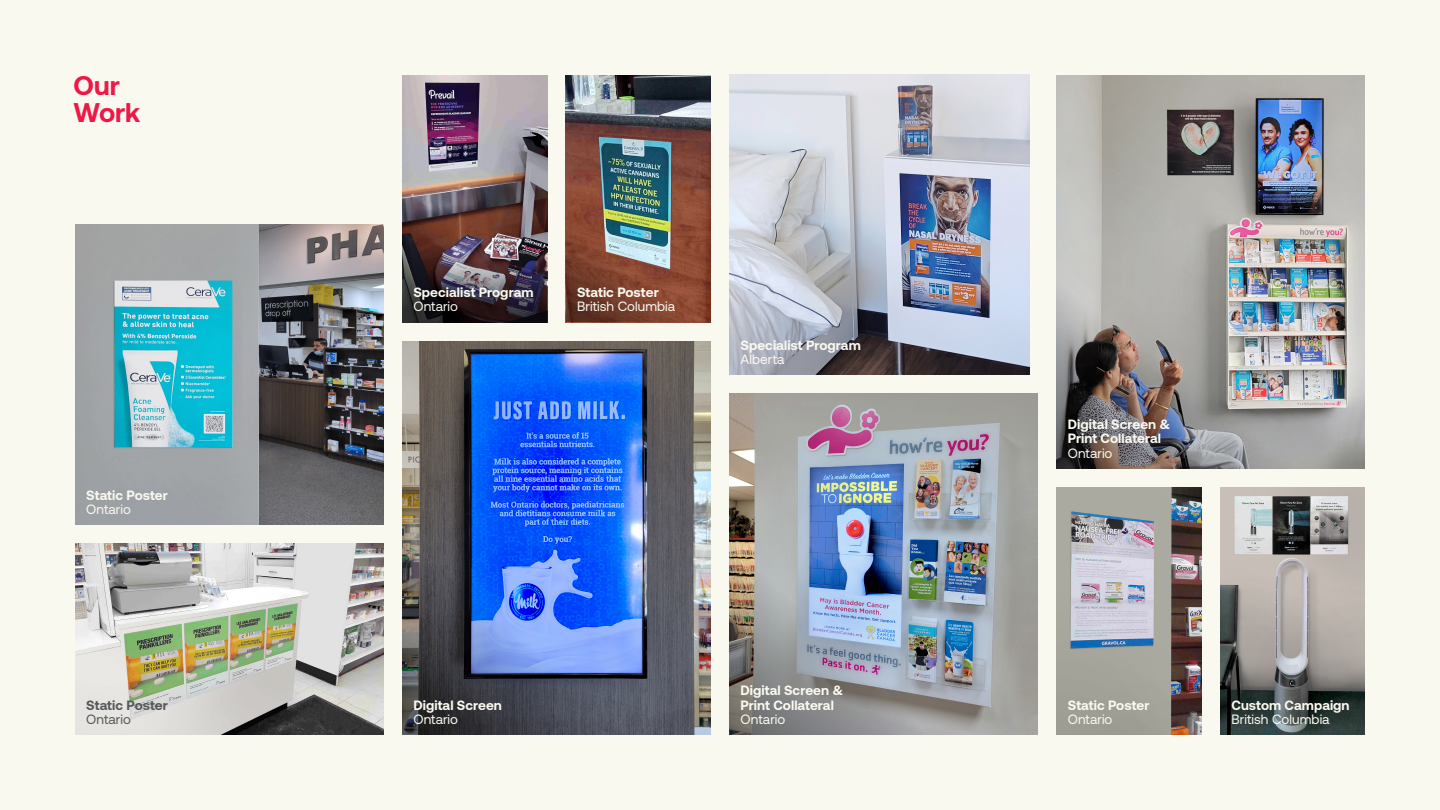
<style>
.page{position:relative;width:1440px;height:810px;background:#faf9f0}
.page>*{position:absolute;margin:0;border:0;box-sizing:border-box;transform-origin:0 0}
.t1{font:700 27px/27px "Aeonik";color:#ed1845}
.t2{font:700 13.5px/14.2px "Aeonik";letter-spacing:.005em;color:#faf9f0}
.t3{font:13.5px/14.2px "Aeonik";letter-spacing:.005em;color:#faf9f0}
.t4{font:700 13.5px/14.2px "Aeonik";letter-spacing:.005em;color:#57585a}
.s1{font-weight:400}
.s2{font-weight:700}
</style>
<div class="page">
<img style="left:75px;top:225px;width:308px;height:300px">
<img style="left:402px;top:341px;width:309px;height:394px">
<img style="left:75px;top:544px;width:308px;height:191px">
<img style="left:1341px;top:75px;width:24px;height:394px">
<img style="left:1057px;top:75px;width:284px;height:394px">
<img style="left:566px;top:75px;width:145px;height:35px">
<img style="left:566px;top:110px;width:145px;height:212px">
<img style="left:729px;top:75px;width:300px;height:300px">
<img style="left:729px;top:393px;width:309px;height:342px">
<img style="left:1220px;top:488px;width:145px;height:247px">
<img style="left:402px;top:75px;width:145px;height:247px">
<img style="left:1057px;top:488px;width:144px;height:247px">
<p class="t1" style="left:74px;top:72px;width:68px">Our<br>Work</p>
<p class="t2" style="left:86px;top:488px;width:83px">Static Poster<br><span class="s1">Ontario</span></p>
<p class="t4" style="left:86px;top:698px;width:83px">Static Poster<br><span class="s1">Ontario</span></p>
<p class="t2" style="left:413px;top:285px;width:122px">Specialist Program<br><span class="s1">Ontario</span></p>
<p class="t3" style="left:577px;top:285px;width:100px"><span class="s2">Static Poster<br></span>British Columbia</p>
<p class="t2" style="left:741px;top:338px;width:122px">Specialist Program<br><span class="s1">Alberta</span></p>
<p class="t2" style="left:413px;top:698px;width:90px">Digital Screen<br><span class="s1">Ontario</span></p>
<p class="t2" style="left:741px;top:683px;width:104px">Digital Screen &amp;<br>Print Collateral<br><span class="s1">Ontario</span></p>
<p class="t2" style="left:1068px;top:417px;width:104px">Digital Screen &amp;<br>Print Collateral<br><span class="s1">Ontario</span></p>
<p class="t2" style="left:1068px;top:698px;width:83px">Static Poster<br><span class="s1">Ontario</span></p>
<p class="t3" style="left:1231px;top:698px;width:120px"><span class="s2">Custom Campaign<br></span>British Columbia</p>
</div>
